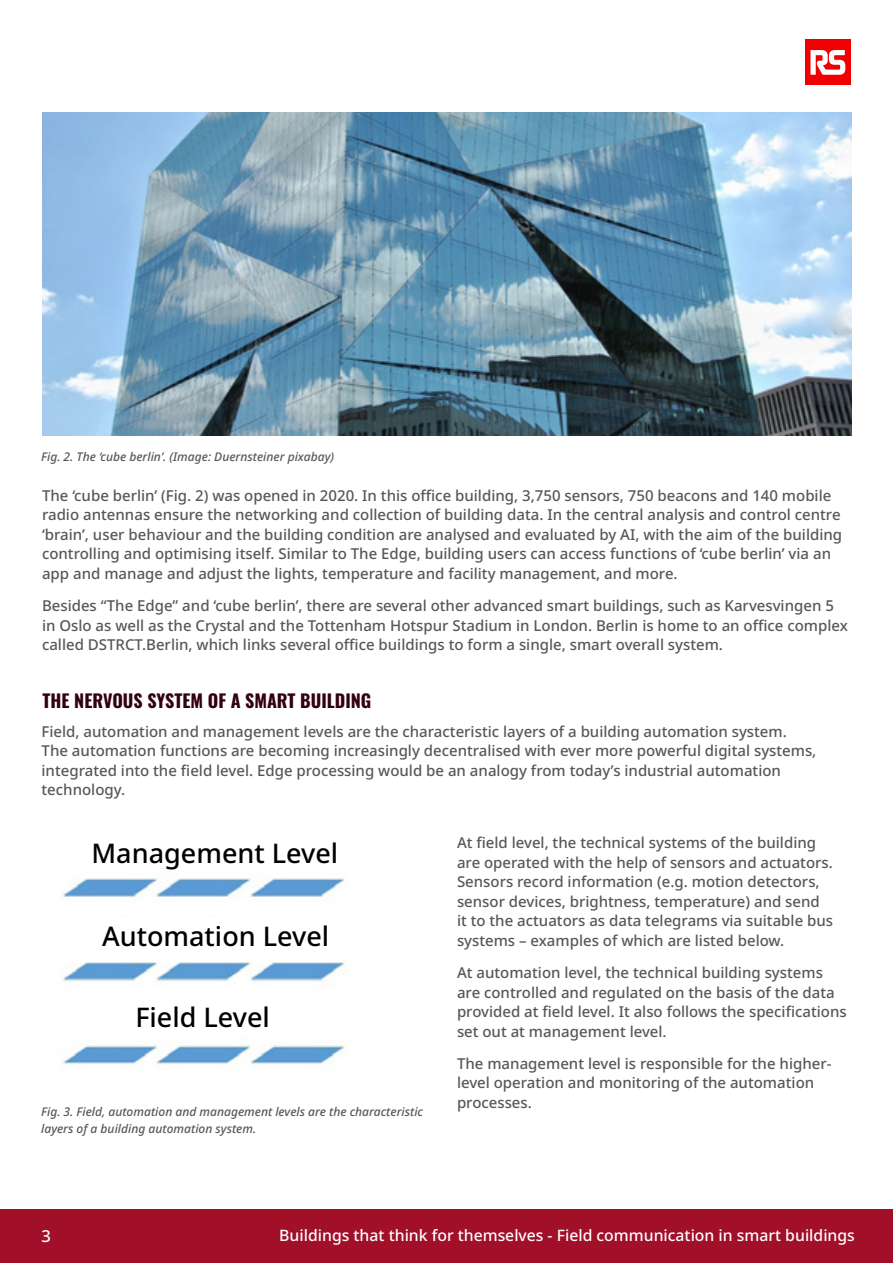
<style>
.page{position:relative;width:893px;height:1263px;background:#fff}
.page>*{position:absolute;margin:0;border:0;box-sizing:border-box;transform-origin:0 0}
.t1{font:500 27px "Noto Sans";color:#000}
.t2{font:700 18px "Oswald";color:#33000f}
.t3{font:500 16.5px "Noto Sans";color:#fff}
.t4{font:500 15.75px "Noto Sans";color:#fff}
.t5{font:500 15px/19.5px "Noto Sans";color:#575756}
.t6{font:italic 500 12px/16.5px "Noto Sans";color:#575756}
</style>
<div class="page">
<div style="left:0;top:1209px;width:893px;height:54px;background:#a10f29"></div>
<div style="left:805px;top:40px;width:45px;height:45px;background:#f00000"></div>
<svg style="left:810px;top:50px;width:35px;height:25px"></svg>
<img style="left:42px;top:112px;width:810px;height:324px">
<img style="left:59px;top:868px;width:288px;height:200px">
<div style="left:66px;top:918px;width:293px;height:36px;background:#fff"></div>
<div style="left:66px;top:998px;width:293px;height:36px;background:#fff"></div>
<p class="t6" style="left:41px;top:449px;width:294px">Fig. 2. The ‘cube berlin’. (Image: Duernsteiner pixabay)</p>
<p class="t5" style="left:42px;top:486px;width:802px">The ‘cube berlin’ (Fig. 2) was opened in 2020. In this office building, 3,750 sensors, 750 beacons and 140 mobile radio antennas ensure the networking and collection of building data. In the central analysis and control centre ‘brain’, user behaviour and the building condition are analysed and evaluated by AI, with the aim of the building controlling and optimising itself. Similar to The Edge, building users can access functions of ‘cube berlin’ via an app and manage and adjust the lights, temperature and facility management, and more.</p>
<p class="t5" style="left:42px;top:596px;width:807px">Besides “The Edge” and ‘cube berlin’, there are several other advanced smart buildings, such as Karvesvingen 5 in Oslo as well as the Crystal and the Tottenham Hotspur Stadium in London. Berlin is home to an office complex called DSTRCT.Berlin, which links several office buildings to form a single, smart overall system.</p>
<p class="t2" style="left:43px;top:691px;width:330px">THE NERVOUS SYSTEM OF A SMART BUILDING</p>
<p class="t5" style="left:42px;top:722px;width:776px">Field, automation and management levels are the characteristic layers of a building automation system.<br>The automation functions are becoming increasingly decentralised with ever more powerful digital systems, integrated into the field level. Edge processing would be an analogy from today’s industrial automation technology.</p>
<p class="t5" style="left:457px;top:833px;width:378px">At field level, the technical systems of the building are operated with the help of sensors and actuators.<br>Sensors record information (e.g. motion detectors, sensor devices, brightness, temperature) and send it to the actuators as data telegrams via suitable bus systems – examples of which are listed below.</p>
<p class="t5" style="left:457px;top:963px;width:391px">At automation level, the technical building systems are controlled and regulated on the basis of the data provided at field level. It also follows the specifications set out at management level.</p>
<p class="t5" style="left:457px;top:1054px;width:376px">The management level is responsible for the higher&shy;level operation and monitoring of the automation processes.</p>
<h1 class="t1" style="left:91px;top:834px;width:248px">Management Level</h1>
<h1 class="t1" style="left:102px;top:917px;width:229px">Automation Level</h1>
<h1 class="t1" style="left:135px;top:999px;width:136px">Field Level</h1>
<p class="t6" style="left:41px;top:1104px;width:383px">Fig. 3. Field, automation and management levels are the characteristic layers of a building automation system.</p>
<p class="t3" style="left:42px;top:1224px;width:11px">3</p>
<p class="t4" style="left:279px;top:1224px;width:577px">Buildings that think for themselves - Field communication in smart buildings</p>
</div>
